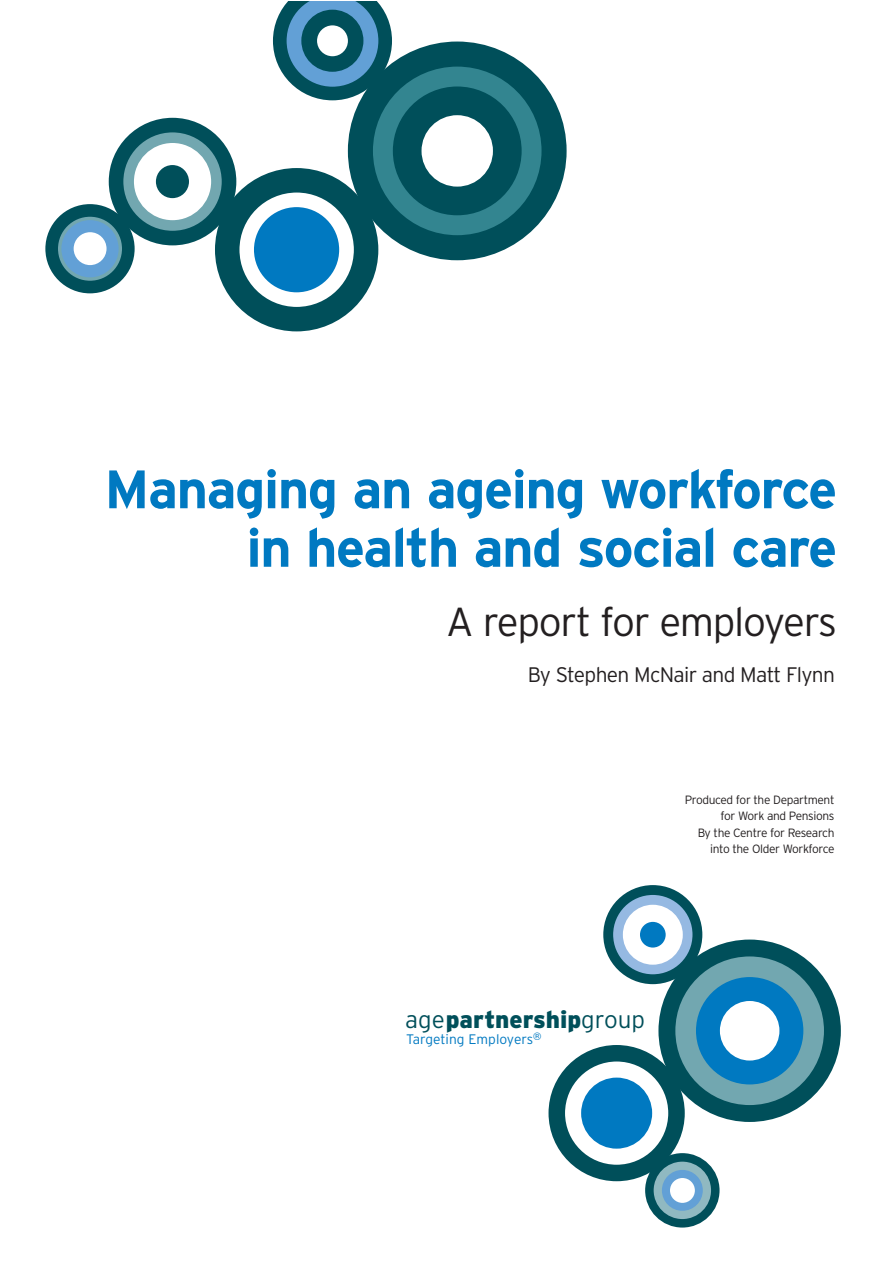
<style>
.page{position:relative;width:893px;height:1263px;background:#fff}
.page>*{position:absolute;margin:0;border:0;box-sizing:border-box;transform-origin:0 0}
.t1{font:700 54px/58.5px "Interstate";letter-spacing:-.03em;color:#0079c1;text-align:right}
.t2{font:300 40.5px "Interstate";letter-spacing:-.03em;color:#231f20}
.t3{font:900 24.15px "Interstate";color:#004f5a}
.t4{font:300 21px "Interstate";letter-spacing:-.03em;color:#231f20}
.t5{font:300 13.8px "Interstate";color:#0079c1}
.t6{font:300 12px/16.5px "Interstate";letter-spacing:-.03em;color:#231f20;text-align:right}
.s1{font-weight:300}
</style>
<div class="page">
<svg style="left:353px;top:42px;width:214px;height:218px"></svg>
<div style="left:393px;top:86px;width:129px;height:129px;background:#004f5a;border-radius:50%"></div>
<div style="left:421px;top:115px;width:72px;height:72px;background:#fff;border-radius:50%"></div>
<svg style="left:273px;top:1px;width:119px;height:99px;background:#4987a1"></svg>
<div style="left:301px;top:10px;width:62px;height:62px;background:#004f5a;border-radius:50%"></div>
<div style="left:317px;top:25px;width:31px;height:31px;background:#fff;border-radius:50%"></div>
<svg style="left:45px;top:118px;width:333px;height:213px"></svg>
<div style="left:254px;top:207px;width:85px;height:85px;background:#0079c1;border-radius:50%"></div>
<svg style="left:548px;top:885px;width:293px;height:342px"></svg>
<div style="left:581px;top:1077px;width:71px;height:72px;background:#0079c1;border-radius:50%"></div>
<h1 class="t1" style="left:104px;top:460px;width:734px">Managing an ageing workforce in health and social care</h1>
<h2 class="t2" style="left:446px;top:599px;width:392px">A report for employers</h2>
<h3 class="t4" style="left:528px;top:662px;width:309px">By Stephen McNair and Matt Flynn</h3>
<p class="t6" style="left:685px;top:791px;width:151px">Produced for the Department for Work and Pensions<br>By the Centre for Research into the Older Workforce</p>
<h3 class="t3" style="left:405px;top:1005px;width:241px"><span class="s1">age</span>partnership<span class="s1">group</span></h3>
<p class="t5" style="left:406px;top:1032px;width:137px">Targeting Employers<sup>®</sup></p>
</div>
